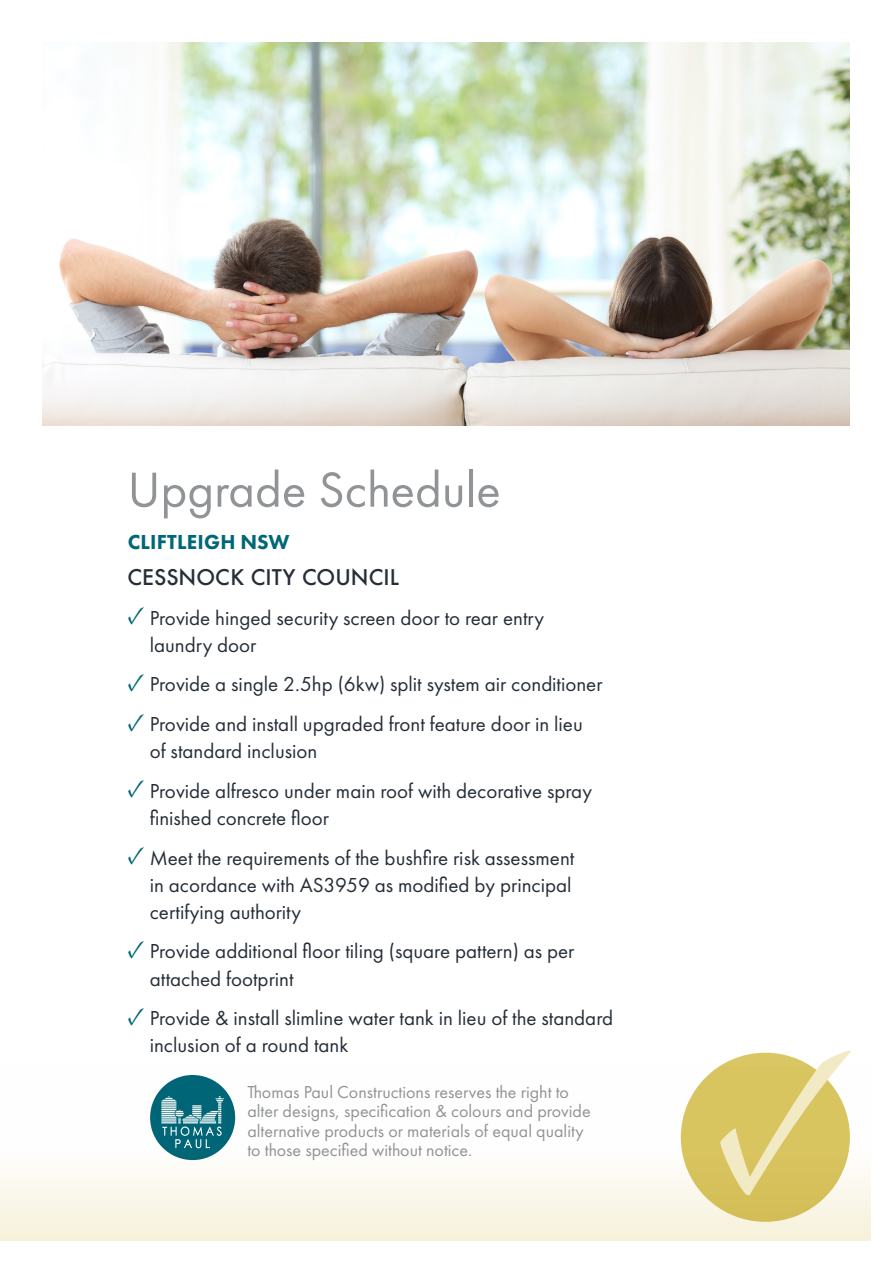
<style>
.page{position:relative;width:893px;height:1263px;background:#fff}
.page>*{position:absolute;margin:0;border:0;box-sizing:border-box;transform-origin:0 0}
.t1{font:51px "Futura PT";color:#919496}
.t2{font:21px/27px "Futura PT";color:#252e38}
.t3{font:500 21px "Futura";color:#252e38}
.t4{font:800 21px "Futura PT";letter-spacing:.01em;color:#006778}
.t5{font:18px/19.5px "Futura PT";color:#919496}
.s1{font-family:"Minion Pro";font-size:25.5px;color:#006778}
</style>
<div class="page">
<img style="left:43px;top:43px;width:807px;height:382px">
<svg style="left:1px;top:1067px;width:870px;height:174px"></svg>
<div style="left:681px;top:1053px;width:169px;height:169px;background:#d7c35e;border-radius:50%"></div>
<svg style="left:720px;top:1050px;width:131px;height:145px"></svg>
<hr style="left:0;top:1067px;width:1px;height:196px;background:#e8db9d">
<div style="left:0;top:1242px;width:893px;height:21px;background:#fff"></div>
<p class="t1" style="left:128px;top:459px;width:375px">Upgrade Schedule</p>
<p class="t4" style="left:128px;top:529px;width:163px">CLIFTLEIGH NSW</p>
<p class="t3" style="left:128px;top:563px;width:273px">CESSNOCK CITY COUNCIL</p>
<p class="t2" style="left:150px;top:604px;width:396px;text-indent:-22px"><span class="s1">✓</span> Provide hinged security screen door to rear entry laundry door</p>
<p class="t2" style="left:128px;top:671px;width:477px"><span class="s1">✓</span> Provide a single 2.5hp (6kw) split system air conditioner</p>
<p class="t2" style="left:150px;top:711px;width:435px;text-indent:-22px"><span class="s1">✓</span> Provide and install upgraded front feature door in lieu of standard inclusion</p>
<p class="t2" style="left:150px;top:777px;width:444px;text-indent:-22px"><span class="s1">✓</span> Provide alfresco under main roof with decorative spray finished concrete floor</p>
<p class="t2" style="left:150px;top:844px;width:426px;text-indent:-22px"><span class="s1">✓</span> Meet the requirements of the bushfire risk assessment in acordance with AS3959 as modified by principal certifying authority</p>
<p class="t2" style="left:150px;top:938px;width:426px;text-indent:-22px"><span class="s1">✓</span> Provide additional floor tiling (square pattern) as per attached footprint</p>
<p class="t2" style="left:150px;top:1005px;width:465px;text-indent:-22px"><span class="s1">✓</span> Provide &amp; install slimline water tank in lieu of the standard inclusion of a round tank</p>
<p class="t5" style="left:247px;top:1082px;width:345px">Thomas Paul Constructions reserves the right to alter designs, specification &amp; colours and provide alternative products or materials of equal quality to those specified without notice.</p>
</div>
